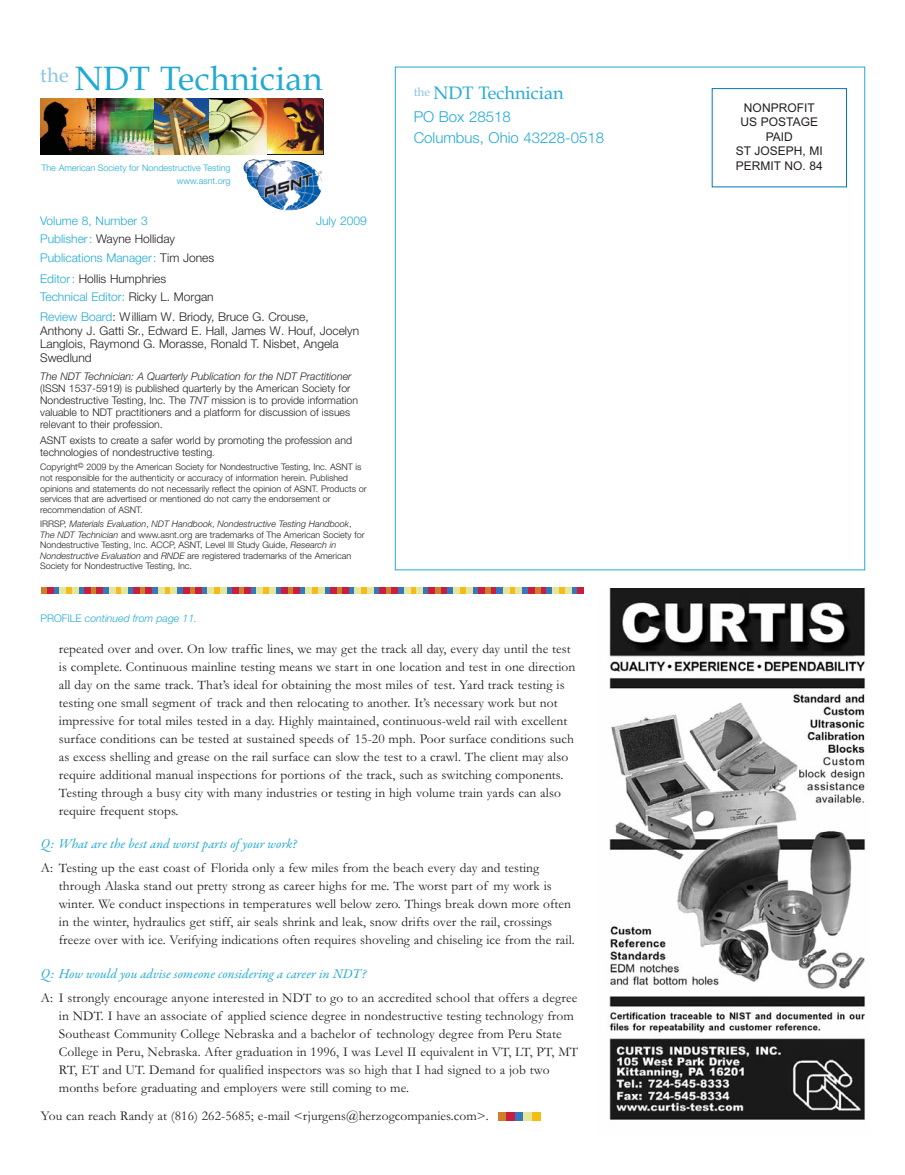
<style>
.page{position:relative;width:905px;height:1175px;background:#fff}
.page>*{position:absolute;margin:0;border:0;box-sizing:border-box;transform-origin:0 0}
.t1{font:33.75px "Book Antiqua";letter-spacing:.01em;color:#22aad4}
.t2{font:18px "Book Antiqua";color:#22aad4}
.t3{font:300 15px/21.3px "Helvetica Neue";color:#22aad4}
.t4{font:13.5px/18px "Garamond";letter-spacing:.005em;color:#231f20}
.t5{font:italic 13.5px "Garamond Premr Pro";letter-spacing:.005em;color:#22aad4}
.t6{font:300 12px/13.5px "Helvetica Neue";color:#231f20}
.t7{font:300 12px/18.3px "Helvetica Neue";color:#22aad4}
.t8{font:12px/14.4px "Arial";color:#231f20;text-align:center}
.t9{font:300 10.5px/12px "Helvetica Neue";color:#231f20}
.t10{font:italic 300 10.5px "Helvetica Neue";color:#231f20}
.t11{font:italic 300 10.5px "Helvetica Neue";color:#22aad4}
.t12{font:300 9px/10.5px "Helvetica Neue";color:#231f20}
.t13{font:300 9px "Helvetica Neue";color:#22aad4}
.s1{color:#231f20}
.s2{color:#22aad4}
.s3{font-style:italic}
.s4{font-size:9px}
.s5{font-style:normal}
</style>
<div class="page">
<img style="left:244px;top:159px;width:78px;height:51px">
<img style="left:608px;top:588px;width:258px;height:532px">
<img style="left:154px;top:99px;width:55px;height:55px">
<img style="left:266px;top:99px;width:57px;height:55px">
<img style="left:41px;top:99px;width:56px;height:55px">
<img style="left:209px;top:99px;width:57px;height:55px">
<img style="left:97px;top:99px;width:57px;height:55px">
<div style="left:498px;top:1111px;width:8px;height:9px;background:#d07f29"></div>
<div style="left:532px;top:1111px;width:8px;height:9px;background:#f8bb16"></div>
<div style="left:514px;top:1111px;width:9px;height:9px;background:#3578bd"></div>
<div style="left:523px;top:1112px;width:9px;height:8px;background:#e2e79d"></div>
<div style="left:506px;top:1111px;width:8px;height:9px;background:#c81f40"></div>
<div style="left:59px;top:587px;width:7px;height:6px;background:#e2e79d"></div>
<svg style="left:41px;top:587px;width:18px;height:6px"></svg>
<svg style="left:66px;top:587px;width:30px;height:6px"></svg>
<svg style="left:103px;top:587px;width:18px;height:6px"></svg>
<div style="left:96px;top:587px;width:7px;height:6px;background:#c81f40"></div>
<svg style="left:128px;top:587px;width:5px;height:6px"></svg>
<div style="left:121px;top:587px;width:7px;height:6px;background:#e2e79d"></div>
<div style="left:133px;top:587px;width:7px;height:6px;background:#c81f40"></div>
<div style="left:164px;top:587px;width:7px;height:6px;background:#f8bb16"></div>
<div style="left:151px;top:587px;width:7px;height:6px;background:#3578bd"></div>
<svg style="left:158px;top:587px;width:6px;height:6px"></svg>
<svg style="left:140px;top:587px;width:12px;height:6px"></svg>
<svg style="left:171px;top:587px;width:24px;height:6px"></svg>
<svg style="left:202px;top:587px;width:5px;height:6px"></svg>
<div style="left:207px;top:587px;width:7px;height:6px;background:#e2e79d"></div>
<div style="left:195px;top:587px;width:7px;height:6px;background:#c81f40"></div>
<div style="left:238px;top:587px;width:7px;height:6px;background:#d07f29"></div>
<svg style="left:214px;top:587px;width:24px;height:6px"></svg>
<svg style="left:245px;top:587px;width:24px;height:6px"></svg>
<div style="left:287px;top:587px;width:7px;height:6px;background:#d07f29"></div>
<div style="left:269px;top:587px;width:7px;height:6px;background:#e2e79d"></div>
<svg style="left:276px;top:587px;width:11px;height:6px"></svg>
<svg style="left:300px;top:587px;width:18px;height:6px"></svg>
<div style="left:293px;top:587px;width:7px;height:6px;background:#c81f40"></div>
<svg style="left:337px;top:587px;width:5px;height:6px"></svg>
<svg style="left:325px;top:587px;width:5px;height:6px"></svg>
<div style="left:318px;top:587px;width:7px;height:6px;background:#e2e79d"></div>
<div style="left:330px;top:587px;width:7px;height:6px;background:#c81f40"></div>
<div style="left:348px;top:587px;width:7px;height:6px;background:#3578bd"></div>
<div style="left:354px;top:587px;width:7px;height:6px;background:#e2e79d"></div>
<div style="left:342px;top:587px;width:7px;height:6px;background:#c81f40"></div>
<svg style="left:361px;top:587px;width:30px;height:6px"></svg>
<div style="left:391px;top:587px;width:7px;height:6px;background:#c81f40"></div>
<svg style="left:398px;top:587px;width:18px;height:6px"></svg>
<div style="left:453px;top:587px;width:7px;height:6px;background:#e2e79d"></div>
<div style="left:416px;top:587px;width:7px;height:6px;background:#e2e79d"></div>
<svg style="left:423px;top:587px;width:30px;height:6px"></svg>
<div style="left:490px;top:587px;width:7px;height:6px;background:#c81f40"></div>
<svg style="left:497px;top:587px;width:18px;height:6px"></svg>
<svg style="left:460px;top:587px;width:30px;height:6px"></svg>
<div style="left:552px;top:587px;width:7px;height:6px;background:#e2e79d"></div>
<div style="left:515px;top:587px;width:7px;height:6px;background:#e2e79d"></div>
<svg style="left:522px;top:587px;width:30px;height:6px"></svg>
<svg style="left:559px;top:587px;width:24px;height:6px"></svg>
<h1 class="t1" style="left:40px;top:65px;width:284px"><sup>the</sup> NDT Technician</h1>
<h2 class="t2" style="left:413px;top:85px;width:151px"><sup>the</sup> NDT Technician</h2>
<p class="t3" style="left:413px;top:107px;width:192px">PO Box 28518<br>Columbus, Ohio 43228-0518</p>
<p class="t8" style="left:735px;top:101px;width:89px">NONPROFIT<br>US POSTAGE<br>PAID<br>ST JOSEPH, MI</p>
<p class="t13" style="left:41px;top:164px;width:191px">The American Society for Nondestructive Testing</p>
<p class="t8" style="left:735px;top:158px;width:89px">PERMIT NO. 84</p>
<p class="t13" style="left:177px;top:177px;width:55px">www.asnt.org</p>
<p class="t7" style="left:40px;top:213px;width:109px">Volume 8, Number 3</p>
<p class="t7" style="left:316px;top:213px;width:52px">July 2009</p>
<p class="t7" style="left:40px;top:231px;width:176px">Publisher: <span class="s1">Wayne Holliday<br></span>Publications Manager: <span class="s1">Tim Jones</span></p>
<p class="t6" style="left:40px;top:271px;width:175px;line-height:18.3px"><span class="s2">Editor:</span> Hollis Humphries<br><span class="s2">Technical Editor:</span> Ricky L. Morgan</p>
<p class="t6" style="left:40px;top:311px;width:320px"><span class="s2">Review Board</span>: William W. Briody, Bruce G. Crouse,<br>Anthony J. Gatti Sr., Edward E. Hall, James W. Houf, Jocelyn Langlois, Raymond G. Morasse, Ronald T. Nisbet, Angela Swedlund</p>
<p class="t10" style="left:40px;top:373px;width:313px">The NDT Technician: A Quarterly Publication for the NDT Practitioner</p>
<p class="t9" style="left:40px;top:383px;width:319px">(ISSN 1537-5919) is published quarterly by the American Society for Nondestructive Testing, Inc. The <span class="s3">TNT</span> mission is to provide information valuable to NDT practitioners and a platform for discussion of issues relevant to their profession.</p>
<p class="t9" style="left:40px;top:435px;width:313px">ASNT exists to create a safer world by promoting the profession and technologies of nondestructive testing<span class="s4">.</span></p>
<p class="t12" style="left:40px;top:463px;width:328px">Copyright<sup>©</sup> 2009 by the American Society for Nondestructive Testing, Inc. ASNT is not responsible for the authenticity or accuracy of information herein. Published opinions and statements do not necessarily reflect the opinion of ASNT. Products or services that are advertised or mentioned do not carry the endorsement or recommendation of ASNT.</p>
<p class="t12" style="left:40px;top:520px;width:326px">IRRSP, <span class="s3">Materials Evaluation</span>, <span class="s3">NDT Handbook</span>, <span class="s3">Nondestructive Testing Handbook</span>, <span class="s3">The NDT Technician</span> and www.asnt.org are trademarks of The American Society for Nondestructive Testing, Inc. ACCP, ASNT, Level III Study Guide, <span class="s3">Research in Nondestructive Evaluation</span> and <span class="s3">RNDE</span> are registered trademarks of the American Society for Nondestructive Testing, Inc.</p>
<p class="t11" style="left:40px;top:615px;width:158px"><span class="s5">PROFILE</span> continued from page 11.</p>
<p class="t4" style="left:59px;top:641px;width:518px">repeated over and over. On low traffic lines, we may get the track all day, every day until the test is complete. Continuous mainline testing means we start in one location and test in one direction all day on the same track. That’s ideal for obtaining the most miles of test. Yard track testing is testing one small segment of track and then relocating to another. It’s necessary work but not impressive for total miles tested in a day. Highly maintained, continuous-weld rail with excellent surface conditions can be tested at sustained speeds of 15-20 mph. Poor surface conditions such as excess shelling and grease on the rail surface can slow the test to a crawl. The client may also require additional manual inspections for portions of the track, such as switching components.<br>Testing through a busy city with many industries or testing in high volume train yards can also require frequent stops.</p>
<p class="t5" style="left:41px;top:838px;width:258px">Q: What are the best and worst parts of your work?</p>
<p class="t4" style="left:59px;top:860px;width:517px;text-indent:-18px">A: Testing up the east coast of Florida only a few miles from the beach every day and testing through Alaska stand out pretty strong as career highs for me. The worst part of my work is winter. We conduct inspections in temperatures well below zero. Things break down more often in the winter, hydraulics get stiff, air seals shrink and leak, snow drifts over the rail, crossings freeze over with ice. Verifying indications often requires shoveling and chiseling ice from the rail.</p>
<p class="t5" style="left:41px;top:967px;width:327px">Q: How would you advise someone considering a career in NDT?</p>
<p class="t4" style="left:59px;top:989px;width:520px;text-indent:-18px">A: I strongly encourage anyone interested in NDT to go to an accredited school that offers a degree in NDT. I have an associate of applied science degree in nondestructive testing technology from Southeast Community College Nebraska and a bachelor of technology degree from Peru State College in Peru, Nebraska. After graduation in 1996, I was Level II equivalent in VT, LT, PT, MT RT, ET and UT. Demand for qualified inspectors was so high that I had signed to a job two months before graduating and employers were still coming to me.</p>
<p class="t4" style="left:41px;top:1108px;width:449px">You can reach Randy at (816) 262-5685; e-mail &lt;rjurgens@herzogcompanies.com&gt;.</p>
</div>
